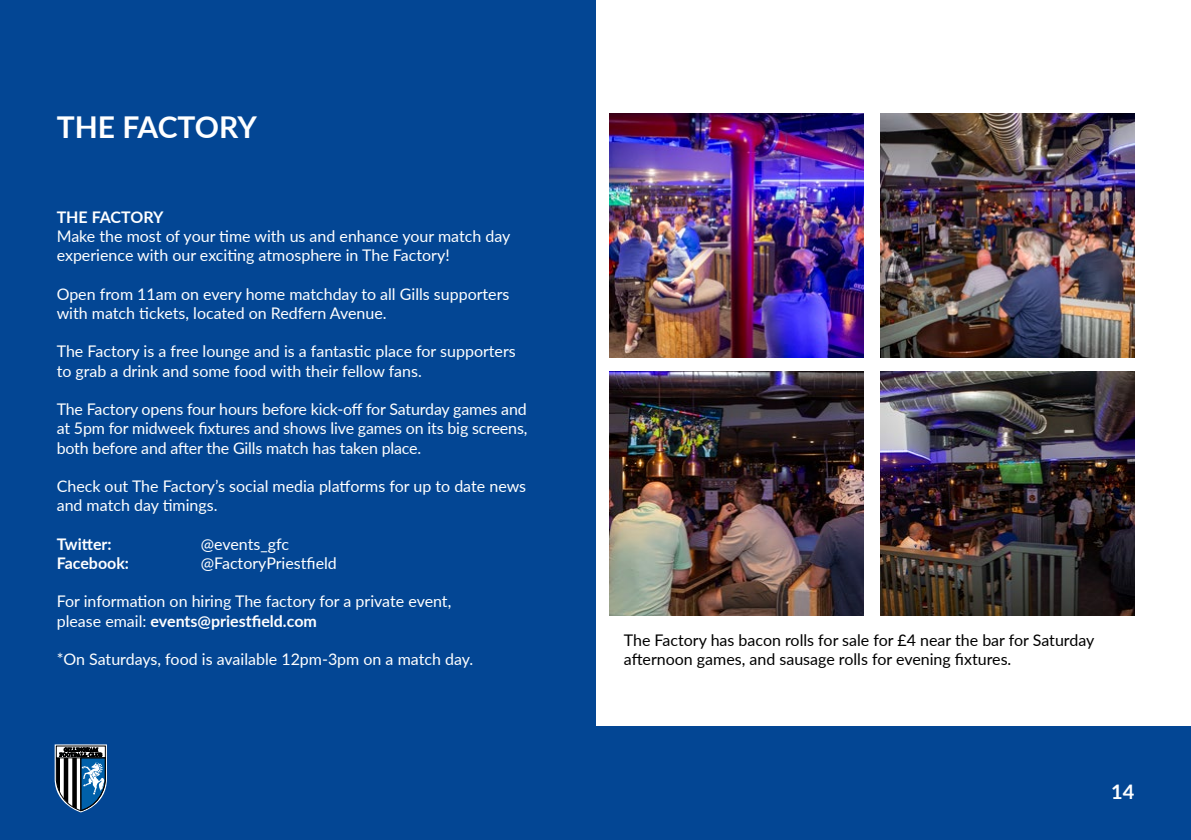
<style>
.page{position:relative;width:1191px;height:840px;background:#fff}
.page>*{position:absolute;margin:0;border:0;box-sizing:border-box;transform-origin:0 0}
.t1{font:700 30px "Lato";letter-spacing:-.01em;color:#fff}
.t2{font:700 20px "Lato";color:#fff}
.t3{font:16px/19.2px "Lato";color:#fff}
.t4{font:16px/19.2px "Lato";color:#000}
.t5{font:700 16px "Lato";color:#fff}
.s1{font-weight:700}
</style>
<div class="page">
<div style="left:0;top:726px;width:1191px;height:113px;background:#034694"></div>
<div style="left:0;top:0;width:595px;height:839px;background:#034694"></div>
<svg style="left:55px;top:744px;width:52px;height:67px"></svg>
<img style="left:609px;top:113px;width:254px;height:245px">
<img style="left:881px;top:113px;width:253px;height:245px">
<img style="left:609px;top:371px;width:254px;height:244px">
<img style="left:881px;top:371px;width:253px;height:244px">
<h1 class="t1" style="left:57px;top:105px;width:202px">THE FACTORY</h1>
<p class="t5" style="left:57px;top:205px;width:108px">THE FACTORY</p>
<p class="t3" style="left:57px;top:226px;width:455px">Make the most of your time with us and enhance your match day experience with our exciting atmosphere in The Factory!</p>
<p class="t3" style="left:57px;top:283px;width:454px">Open from 11am on every home matchday to all Gills supporters with match tickets, located on Redfern Avenue.</p>
<p class="t3" style="left:57px;top:341px;width:460px">The Factory is a free lounge and is a fantastic place for supporters to grab a drink and some food with their fellow fans.</p>
<p class="t3" style="left:57px;top:399px;width:472px;text-align:justify">The Factory opens four hours before kick-off for Saturday games and at 5pm for midweek fixtures and shows live games on its big screens, both before and after the Gills match has taken place.</p>
<p class="t3" style="left:57px;top:475px;width:471px">Check out The Factory’s social media platforms for up to date news and match day timings.</p>
<p class="t5" style="left:57px;top:531px;width:56px">Twitter:</p>
<p class="t3" style="left:201px;top:533px;width:90px">@events_gfc</p>
<p class="t5" style="left:57px;top:551px;width:74px">Facebook:</p>
<p class="t3" style="left:201px;top:552px;width:138px">@FactoryPriestfield</p>
<p class="t3" style="left:57px;top:591px;width:396px">For information on hiring The factory for a private event, please email: <span class="s1">events@priestfield.com</span></p>
<p class="t3" style="left:57px;top:648px;width:418px">*On Saturdays, food is available 12pm-3pm on a match day.</p>
<p class="t4" style="left:624px;top:629px;width:472px">The Factory has bacon rolls for sale for £4 near the bar for Saturday afternoon games, and sausage rolls for evening fixtures.</p>
<p class="t2" style="left:1111px;top:776px;width:25px">14</p>
</div>
